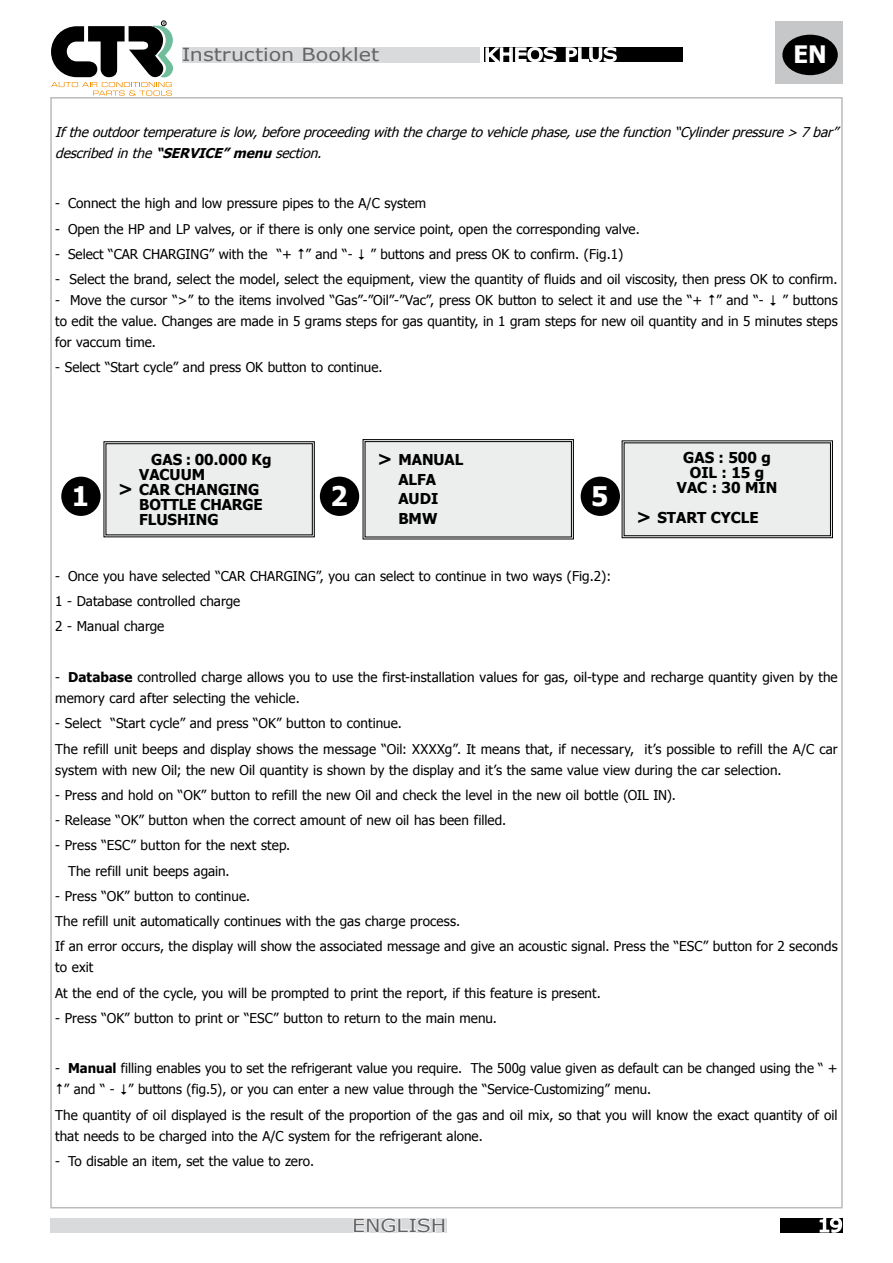
<style>
.page{position:relative;width:893px;height:1263px;background:#fff}
.page>*{position:absolute;margin:0;border:0;box-sizing:border-box;transform-origin:0 0}
.t1{font:700 27px "Tahoma";color:#fff}
.t2{font:700 24px "Tahoma";color:#fff}
.t3{font:18px "Verdana";letter-spacing:-.005em;color:#646567;scale:1.15 1}
.t4{font:18px "Verdana";letter-spacing:-.01em;color:#fff;scale:1.15 1}
.t5{font:700 15px/19.5px "Tahoma";color:#000;text-align:center}
.t6{font:13.5px/25.2px "Tahoma";color:#000}
.t7{font:italic 13.5px/21px "Tahoma";color:#000}
.s1{font-weight:700}
.s2{font-family:"Lucida Grande"}
.s3{font-size:18px}
</style>
<div class="page">
<div style="left:182px;top:47px;width:297px;height:16px;background:#d9dadb"></div>
<div style="left:780px;top:1218px;width:63px;height:15px;background:#000"></div>
<svg style="left:819px;top:1218px;width:24px;height:15px"></svg>
<div style="left:50px;top:1218px;width:396px;height:15px;background:#d9dadb"></div>
<svg style="left:353px;top:1218px;width:92px;height:15px"></svg>
<div style="left:776px;top:21px;width:67px;height:62px;background:#c6c7c8"></div>
<div style="left:484px;top:47px;width:198px;height:15px;background:#000"></div>
<svg style="left:485px;top:47px;width:72px;height:15px"></svg>
<svg style="left:565px;top:47px;width:52px;height:15px"></svg>
<svg style="left:51px;top:21px;width:122px;height:75px"></svg>
<div style="left:783px;top:35px;width:54px;height:39px;background:#000;border-radius:50%"></div>
<div style="left:782px;top:35px;width:56px;height:40px;border:2px solid #000;border-radius:50%"></div>
<div style="left:61px;top:477px;width:40px;height:39px;background:#000;border-radius:50%"></div>
<svg style="left:103px;top:441px;width:212px;height:97px;background:#e3e4e4"></svg>
<div style="left:105px;top:443px;width:208px;height:92px;border:1px solid #000"></div>
<div style="left:320px;top:477px;width:39px;height:39px;background:#000;border-radius:50%"></div>
<svg style="left:362px;top:439px;width:212px;height:101px;background:#e3e4e4"></svg>
<div style="left:365px;top:441px;width:207px;height:96px;border:1px solid #000"></div>
<div style="left:581px;top:477px;width:39px;height:39px;background:#000;border-radius:50%"></div>
<svg style="left:621px;top:440px;width:212px;height:99px;background:#e4e5e5"></svg>
<div style="left:624px;top:442px;width:207px;height:94px;border:1px solid #000"></div>
<h3 class="t3" style="left:182px;top:43px;width:173px">Instruction Booklet</h3>
<h3 class="t4" style="left:484px;top:43px;width:117px">KHEOS PLUS</h3>
<h2 class="t2" style="left:793px;top:38px;width:35px">EN</h2>
<p class="t7" style="left:55px;top:121px;width:788px">Iftheoutdoortemperatureislow,beforeproceedingwiththechargetovehiclephase,usethefunction“Cylinderpressure&gt; 7bar” describedinthe<span class="s1">“SERVICE”menu</span> section.</p>
<p class="t6" style="left:55px;top:190px;width:372px">- Connect the high and low pressure pipes to the A/C system</p>
<p class="t6" style="left:55px;top:215px;width:586px">- Open the HP and LP valves, or if there is only one service point, open the corresponding valve.</p>
<p class="t6" style="left:55px;top:241px;width:570px">- Select “CAR CHARGING” with the “+ <span class="s2">↑</span>” and “- <span class="s2">↓</span> ” buttons and press OK to confirm. (Fig.1)</p>
<p class="t6" style="left:55px;top:266px;width:784px">- Select the brand, select the model, select the equipment, view the quantity of fluids and oil viscosity, then press OK to confirm.</p>
<p class="t6" style="left:55px;top:289px;width:784px;line-height:21px;text-align:justify">- Move the cursor “&gt;” to the items involved “Gas”-”Oil”-”Vac”, press OK button to select it and use the “+ <span class="s2">↑</span>” and “- <span class="s2">↓</span> ” buttons to edit the value. Changes are made in 5 grams steps for gas quantity, in 1 gram steps for new oil quantity and in 5 minutes steps for vaccum time.</p>
<p class="t6" style="left:55px;top:354px;width:329px">- Select “Start cycle” and press OK button to continue.</p>
<h1 class="t1" style="left:72px;top:477px;width:19px">1</h1>
<p class="t5" style="left:151px;top:449px;width:122px">GAS : 00.000 Kg</p>
<p class="t5" style="left:139px;top:464px;width:67px">VACUUM</p>
<p class="t5" style="left:118px;top:479px;width:143px"><span class="s3">&gt;</span> CAR CHANGING</p>
<p class="t5" style="left:139px;top:494px;width:125px">BOTTLE CHARGE</p>
<p class="t5" style="left:139px;top:509px;width:81px">FLUSHING</p>
<h1 class="t1" style="left:330px;top:477px;width:19px">2</h1>
<p class="t5" style="left:377px;top:449px;width:88px"><span class="s3">&gt;</span> MANUAL<br>ALFA<br>AUDI<br>BMW</p>
<h1 class="t1" style="left:591px;top:477px;width:19px">5</h1>
<p class="t5" style="left:677px;top:449px;width:102px;line-height:15px">GAS : 500 g<br>OIL : 15 g<br>VAC : 30 MIN</p>
<p class="t5" style="left:636px;top:507px;width:124px"><span class="s3">&gt;</span> START CYCLE</p>
<p class="t6" style="left:55px;top:563px;width:557px">- Once you have selected “CAR CHARGING”, you can select to continue in two ways (Fig.2):<br>1 - Database controlled charge<br>2 - Manual charge</p>
<p class="t6" style="left:55px;top:666px;width:784px;line-height:21px">- <span class="s1">Database</span> controlled charge allows you to use the first-installation values for gas, oil-type and recharge quantity given by the memory card after selecting the vehicle.</p>
<p class="t6" style="left:55px;top:710px;width:784px">- Select “Start cycle” and press “OK” button to continue.<br>The refill unit beeps and display shows the message “Oil: XXXXg”. It means that, if necessary, it’s possible to refill the A/C car</p>
<p class="t6" style="left:55px;top:756px;width:728px">system with new Oil; the new Oil quantity is shown by the display and it’s the same value view during the car selection.</p>
<p class="t6" style="left:55px;top:782px;width:622px">- Press and hold on “OK” button to refill the new Oil and check the level in the new oil bottle (OIL IN).</p>
<p class="t6" style="left:55px;top:807px;width:452px">- Release “OK” button when the correct amount of new oil has been filled.</p>
<p class="t6" style="left:68px;top:832px;width:224px;text-indent:-13px">- Press “ESC” button for the next step.<br>The refill unit beeps again.</p>
<p class="t6" style="left:55px;top:883px;width:784px">- Press “OK” button to continue.<br>The refill unit automatically continues with the gas charge process.<br>If an error occurs, the display will show the associated message and give an acoustic signal. Press the “ESC” button for 2 seconds</p>
<p class="t6" style="left:55px;top:954px;width:547px">to exit<br>At the end of the cycle, you will be prompted to print the report, if this feature is present.</p>
<p class="t6" style="left:55px;top:1005px;width:443px">- Press “OK” button to print or “ESC” button to return to the main menu.</p>
<p class="t6" style="left:55px;top:1057px;width:784px;line-height:21px">- <span class="s1">Manual</span> filling enables you to set the refrigerant value you require. The 500g value given as default can be changed using the “ + <span class="s2">↑</span>” and “ - <span class="s2">↓</span>” buttons (fig.5), or you can enter a new value through the “Service-Customizing” menu.</p>
<p class="t6" style="left:55px;top:1103px;width:784px;line-height:21px">The quantity of oil displayed is the result of the proportion of the gas and oil mix, so that you will know the exact quantity of oil that needs to be charged into the A/C system for the refrigerant alone.</p>
<p class="t6" style="left:55px;top:1148px;width:260px">- To disable an item, set the value to zero.</p>
<h3 class="t3" style="left:352px;top:1214px;width:84px">ENGLISH</h3>
<h3 class="t4" style="left:818px;top:1214px;width:23px">19</h3>
</div>
